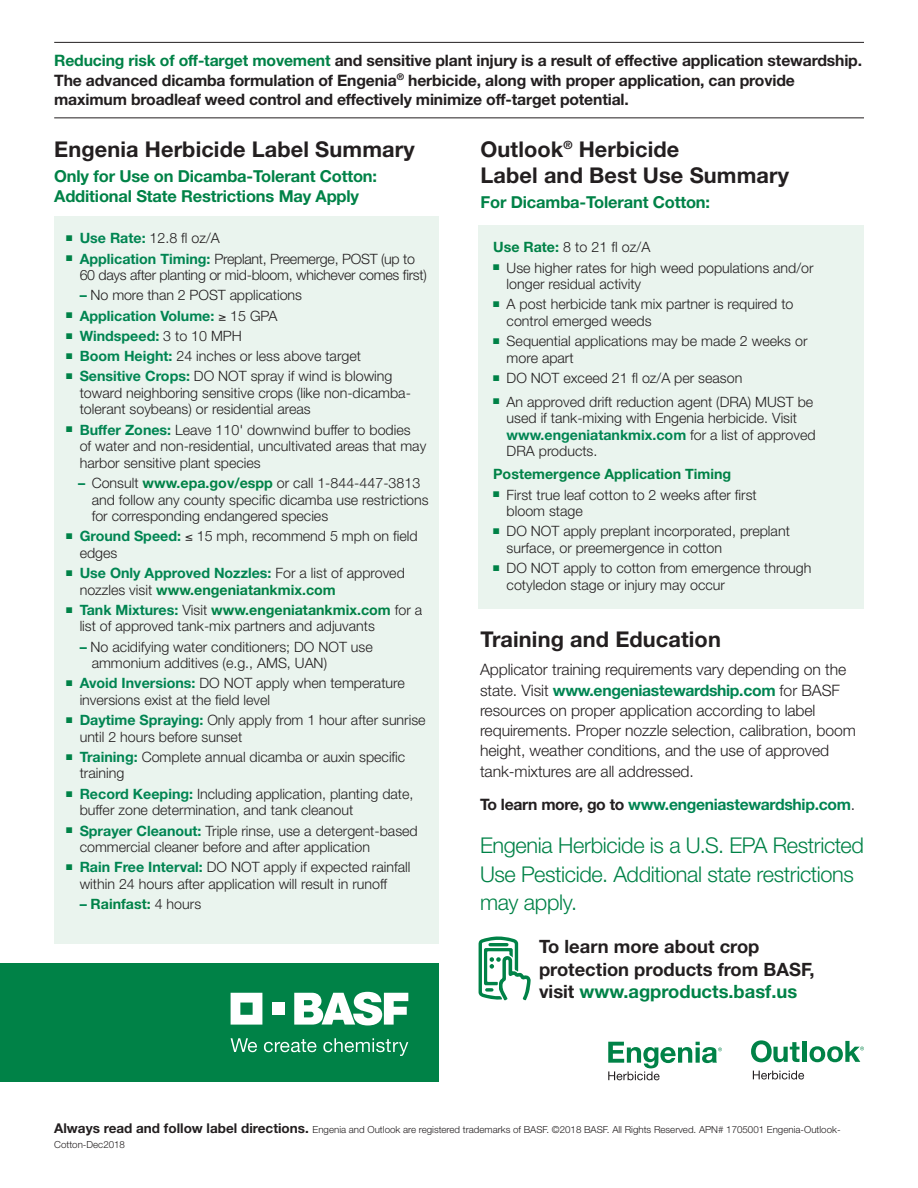
<style>
.page{position:relative;width:918px;height:1188px;background:#fff}
.page>*{position:absolute;margin:0;border:0;box-sizing:border-box;transform-origin:0 0}
.t1{font:700 21.75px/26.1px "Helvetica Neue";letter-spacing:.005em;color:#231f20}
.t2{font:300 21.75px/28.5px "Helvetica Neue";letter-spacing:-.015em;color:#008247}
.t3{font:700 18.3px/22.5px "Helvetica Neue";color:#231f20}
.t4{font:700 16.5px/20.2px "Helvetica Neue";letter-spacing:-.01em;color:#008247}
.t5{font:300 15.75px/20.2px "Helvetica Neue";letter-spacing:-.005em;color:#231f20}
.t6{font:700 15.75px/19.5px "Helvetica Neue";letter-spacing:-.01em;color:#231f20}
.t7{font:700 15.75px "Helvetica Neue";letter-spacing:-.02em;color:#008552}
.t8{font:300 14.25px/16.5px "Helvetica Neue";color:#231f20}
.t9{font:300 14.25px/16.5px "Helvetica Neue";letter-spacing:-.02em;color:#231f20}
.t10{font:700 14.25px "Helvetica Neue";color:#008247}
.t11{font:700 14.25px "Helvetica Neue";color:#008552}
.t12{font:300 9.75px/15px "Helvetica Neue";color:#231f20}
.s1{color:#008247}
.s2{font-weight:700;color:#008552}
.s3{color:#231f20}
.s4{font-weight:300;color:#231f20}
.s5{font-weight:700;color:#008247}
.s6{color:#008552}
.s7{font-weight:700;font-size:13.5px}
</style>
<div class="page">
<hr style="left:54px;top:42px;width:810px;height:1px;background:#231f20">
<hr style="left:54px;top:117px;width:810px;height:1px;background:#231f20">
<div style="left:54px;top:216px;width:385px;height:727px;background:#eaf4ee"></div>
<div style="left:0;top:963px;width:439px;height:119px;background:#008247"></div>
<svg style="left:231px;top:993px;width:31px;height:32px"></svg>
<div style="left:272px;top:1003px;width:12px;height:12px;background:#fff"></div>
<svg style="left:294px;top:992px;width:114px;height:34px"></svg>
<svg style="left:231px;top:1038px;width:26px;height:14px"></svg>
<svg style="left:264px;top:1039px;width:52px;height:13px"></svg>
<svg style="left:323px;top:1038px;width:85px;height:18px"></svg>
<div style="left:479px;top:225px;width:385px;height:384px;background:#eaf4ee"></div>
<svg style="left:753px;top:1071px;width:51px;height:9px"></svg>
<svg style="left:751px;top:1040px;width:49px;height:22px"></svg>
<hr style="left:803px;top:1041px;width:4px;height:21px;background:#008247">
<svg style="left:810px;top:1041px;width:54px;height:21px"></svg>
<svg style="left:608px;top:1042px;width:114px;height:38px"></svg>
<svg style="left:479px;top:936px;width:52px;height:65px"></svg>
<p class="t6" style="left:54px;top:50px;width:809px"><span class="s1">Reducing risk of off-target movement</span> and sensitive plant injury is a result of effective application stewardship.<br>The advanced dicamba formulation of Engenia<sup>®</sup> herbicide, along with proper application, can provide maximum broadleaf weed control and effectively minimize off-target potential.</p>
<h1 class="t1" style="left:54px;top:135px;width:362px">Engenia Herbicide Label Summary</h1>
<p class="t4" style="left:54px;top:166px;width:324px">Only for Use on Dicamba-Tolerant Cotton:<br>Additional State Restrictions May Apply</p>
<p class="t8" style="left:66px;top:230px;width:155px"><sup>■</sup> <span class="s2">Use Rate:</span> 12.8 fl oz/A</p>
<p class="t9" style="left:80px;top:250px;width:349px;text-indent:-14px"><sup>■</sup> <span class="s2">Application Timing:</span> Preplant, Preemerge, POST (up to<br>60 days after planting or mid-bloom, whichever comes first)</p>
<p class="t8" style="left:80px;top:287px;width:224px"><span class="s2">–</span> No more than 2 POST applications</p>
<p class="t11" style="left:66px;top:307px;width:213px"><sup>■</sup> Application Volume: <span class="s3">≥</span> <span class="s4">15 GPA</span></p>
<p class="t11" style="left:66px;top:327px;width:177px"><sup>■</sup> Windspeed: <span class="s4">3 to 10 MPH</span></p>
<p class="t8" style="left:66px;top:348px;width:296px"><sup>■</sup> <span class="s2">Boom Height:</span> 24 inches or less above target</p>
<p class="t8" style="left:80px;top:368px;width:333px;text-indent:-14px"><sup>■</sup> <span class="s2">Sensitive Crops:</span> DO NOT spray if wind is blowing toward neighboring sensitive crops (like non-dicamba&shy;tolerant soybeans) or residential areas</p>
<p class="t8" style="left:80px;top:421px;width:348px;text-indent:-14px"><sup>■</sup> <span class="s2">Buffer Zones:</span> Leave 110' downwind buffer to bodies<br>of water and non-residential, uncultivated areas that may harbor sensitive plant species</p>
<p class="t8" style="left:92px;top:474px;width:339px;text-indent:-13px"><span class="s2">–</span> Consult <span class="s5">www.epa.gov/espp</span> or call 1-844-447-3813 and follow any county specific dicamba use restrictions for corresponding endangered species</p>
<p class="t8" style="left:80px;top:528px;width:340px;text-indent:-14px"><sup>■</sup> <span class="s2">Ground Speed:</span> ≤ 15 mph, recommend 5 mph on field edges</p>
<p class="t8" style="left:80px;top:564px;width:327px;text-indent:-14px"><sup>■</sup> <span class="s2">Use Only Approved Nozzles:</span> For a list of approved nozzles visit <span class="s5">www.engeniatankmix.com</span></p>
<p class="t8" style="left:80px;top:601px;width:344px;text-indent:-14px"><sup>■</sup> <span class="s2">Tank Mixtures:</span> Visit <span class="s5">www.engeniatankmix.com</span> for a list of approved tank-mix partners and adjuvants</p>
<p class="t8" style="left:92px;top:638px;width:283px;text-indent:-12px"><span class="s2">–</span> No acidifying water conditioners; DO NOT use ammonium additives (e.g., AMS, UAN)</p>
<p class="t8" style="left:80px;top:675px;width:327px;text-indent:-14px"><sup>■</sup> <span class="s2">Avoid Inversions:</span> DO NOT apply when temperature inversions exist at the field level</p>
<p class="t8" style="left:80px;top:712px;width:347px;text-indent:-14px"><sup>■</sup> <span class="s2">Daytime Spraying:</span> Only apply from 1 hour after sunrise until 2 hours before sunset</p>
<p class="t8" style="left:80px;top:748px;width:327px;text-indent:-14px"><sup>■</sup> <span class="s2">Training:</span> Complete annual dicamba or auxin specific training</p>
<p class="t8" style="left:80px;top:785px;width:335px;text-indent:-14px"><sup>■</sup> <span class="s2">Record Keeping:</span> Including application, planting date, buffer zone determination, and tank cleanout</p>
<p class="t8" style="left:80px;top:822px;width:340px;text-indent:-14px"><sup>■</sup> <span class="s2">Sprayer Cleanout:</span> Triple rinse, use a detergent-based commercial cleaner before and after application</p>
<p class="t8" style="left:80px;top:859px;width:332px;text-indent:-14px"><sup>■</sup> <span class="s2">Rain Free Interval:</span> DO NOT apply if expected rainfall within 24 hours after application will result in runoff</p>
<p class="t10" style="left:80px;top:895px;width:123px"><span class="s6">–</span> Rainfast: <span class="s4">4 hours</span></p>
<h1 class="t1" style="left:481px;top:135px;width:310px">Outlook<sup>®</sup> Herbicide<br>Label and Best Use Summary</h1>
<p class="t4" style="left:481px;top:192px;width:231px">For Dicamba-Tolerant Cotton:</p>
<p class="t8" style="left:493px;top:239px;width:159px"><span class="s5">Use Rate:</span> 8 to 21 fl oz/A</p>
<p class="t8" style="left:507px;top:259px;width:308px;text-indent:-14px"><sup>■</sup> Use higher rates for high weed populations and/or longer residual activity</p>
<p class="t8" style="left:507px;top:296px;width:288px;text-indent:-14px"><sup>■</sup> A post herbicide tank mix partner is required to control emerged weeds</p>
<p class="t8" style="left:507px;top:333px;width:302px;text-indent:-14px"><sup>■</sup> Sequential applications may be made 2 weeks or more apart</p>
<p class="t8" style="left:493px;top:369px;width:251px"><sup>■</sup> DO NOT exceed 21 fl oz/A per season</p>
<p class="t8" style="left:507px;top:393px;width:310px;text-indent:-14px"><sup>■</sup> An approved drift reduction agent (DRA) MUST be used if tank-mixing with Engenia herbicide. Visit <span class="s2">www.engeniatankmix.com</span> for a list of approved DRA products.</p>
<p class="t10" style="left:493px;top:465px;width:240px">Postemergence Application Timing</p>
<p class="t8" style="left:507px;top:486px;width:252px;text-indent:-14px"><sup>■</sup> First true leaf cotton to 2 weeks after first bloom stage</p>
<p class="t8" style="left:507px;top:523px;width:285px;text-indent:-14px"><sup>■</sup> DO NOT apply preplant incorporated, preplant surface, or preemergence in cotton</p>
<p class="t8" style="left:507px;top:559px;width:306px;text-indent:-14px"><sup>■</sup> DO NOT apply to cotton from emergence through cotyledon stage or injury may occur</p>
<h1 class="t1" style="left:481px;top:626px;width:242px">Training and Education</h1>
<p class="t5" style="left:480px;top:659px;width:377px">Applicator training requirements vary depending on the state. Visit <span class="s2">www.engeniastewardship.com</span> for BASF resources on proper application according to label requirements. Proper nozzle selection, calibration, boom height, weather conditions, and the use of approved tank-mixtures are all addressed.</p>
<p class="t7" style="left:480px;top:794px;width:377px"><span class="s3">To learn more, go to</span> www.engeniastewardship.com<span class="s4">.</span></p>
<h1 class="t2" style="left:480px;top:831px;width:385px">Engenia Herbicide is a U.S. EPA Restricted<br>Use Pesticide. Additional state restrictions may apply.</h1>
<p class="t3" style="left:539px;top:935px;width:277px">To learn more about crop protection products from BASF, visit <span class="s1">www.agproducts.basf.us</span></p>
<p class="t12" style="left:54px;top:1121px;width:788px"><span class="s7">Always read and follow label directions.</span> Engenia and Outlook are registered trademarks of BASF. ©2018 BASF. All Rights Reserved. APN# 1705001 Engenia-Outlook-<br>Cotton-Dec2018</p>
</div>
